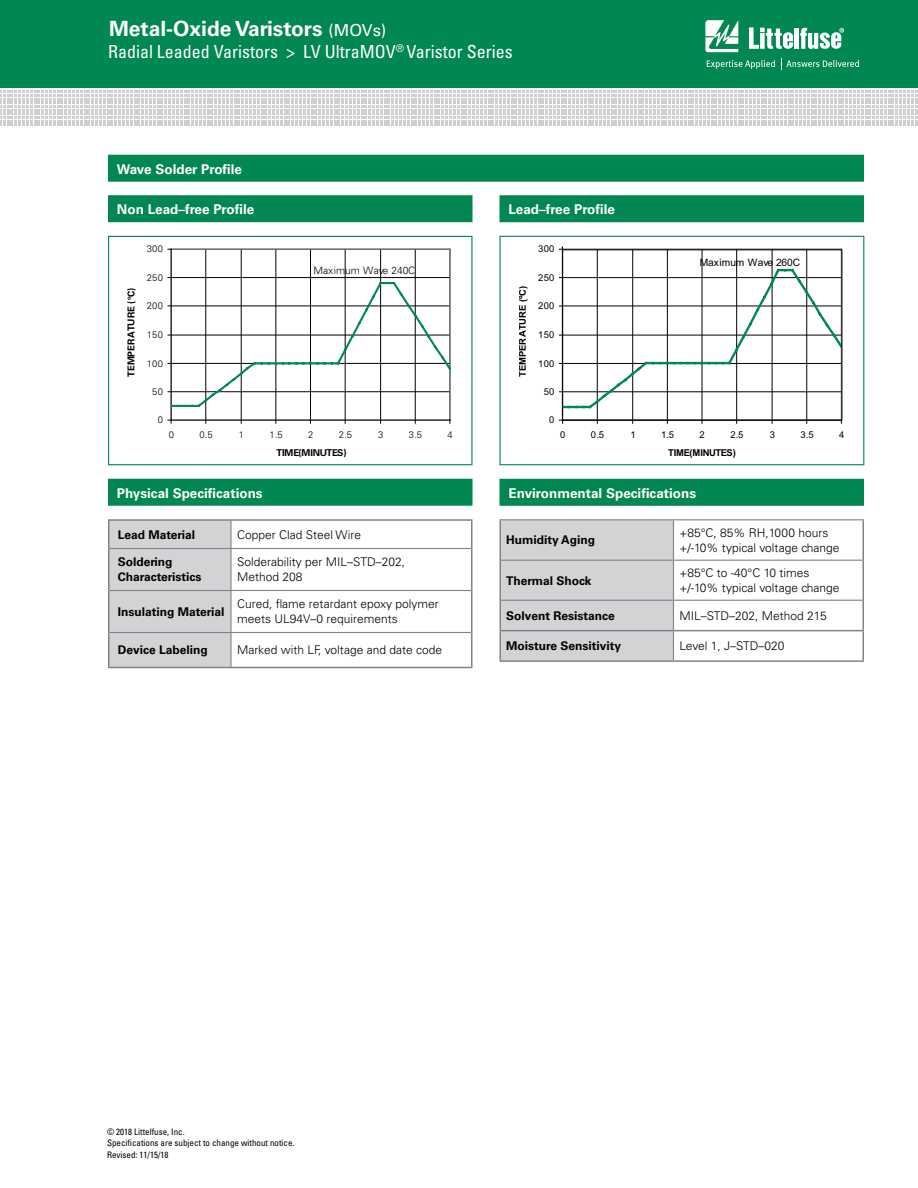
<style>
.page{position:relative;width:918px;height:1188px;background:#fff}
.page>*{position:absolute;margin:0;border:0;box-sizing:border-box;transform-origin:0 0}
.t1{font:700 21px "Univers LT Std";color:#fff}
.t2{font:condensed 18px "Univers LT Std";color:#fff}
.t3{font:700 13.5px "Univers LT Std";color:#fff}
.t4{font:300 12px/15px "Univers LT Std";color:#000}
.t5{font:700 12px/15px "Univers LT Std";color:#000}
.t6{font:300 10.2px "Univers LT Std";letter-spacing:-.01em;color:#010101}
.t7{font:10.2px "Arial";letter-spacing:-.01em;color:#010101}
.t8{font:300 9.45px "Univers LT Std";letter-spacing:.025em;color:#010101}
.t9{font:9.45px "Arial";letter-spacing:.025em;color:#010101}
.t10{font:700 9.45px "Univers LT Std";letter-spacing:-.015em;color:#010101}
.t11{font:700 9.45px "Arial";letter-spacing:-.015em;color:#010101}
.t12{font:condensed 9px/10.8px "Univers LT Std";color:#000}
.s1{font-weight:400;font-size:16.5px}
</style>
<div class="page">
<div style="left:0;top:0;width:918px;height:88px;background:#008752"></div>
<svg style="left:0;top:91px;width:917px;height:35px"></svg>
<svg style="left:705px;top:20px;width:33px;height:32px"></svg>
<hr style="left:795px;top:28px;width:4px;height:21px;background:#fff">
<svg style="left:800px;top:28px;width:44px;height:21px"></svg>
<svg style="left:749px;top:27px;width:44px;height:22px"></svg>
<svg style="left:707px;top:60px;width:68px;height:9px"></svg>
<svg style="left:781px;top:58px;width:78px;height:12px"></svg>
<hr style="left:500px;top:519px;width:173px;height:1px;background:#808285">
<hr style="left:673px;top:519px;width:191px;height:1px;background:#808285">
<hr style="left:673px;top:560px;width:190px;height:1px;background:#808285">
<hr style="left:673px;top:600px;width:190px;height:1px;background:#808285">
<hr style="left:862px;top:520px;width:2px;height:40px;background:#808285">
<hr style="left:862px;top:560px;width:2px;height:40px;background:#808285">
<hr style="left:862px;top:600px;width:2px;height:30px;background:#808285">
<svg style="left:500px;top:520px;width:174px;height:140px;background:#cccecf"></svg>
<hr style="left:673px;top:630px;width:191px;height:1px;background:#808285">
<hr style="left:862px;top:631px;width:2px;height:29px;background:#808285">
<hr style="left:500px;top:660px;width:173px;height:2px;background:#808285">
<hr style="left:673px;top:660px;width:191px;height:2px;background:#808285">
<div style="left:110px;top:521px;width:120px;height:146px;background:#d1d3d4"></div>
<hr style="left:108px;top:519px;width:123px;height:2px;background:#808285">
<hr style="left:108px;top:521px;width:2px;height:28px;background:#808285">
<hr style="left:231px;top:519px;width:242px;height:2px;background:#808285">
<svg style="left:471px;top:521px;width:1px;height:28px"></svg>
<hr style="left:108px;top:549px;width:2px;height:42px;background:#808285">
<hr style="left:471px;top:549px;width:1px;height:42px;background:#808285">
<hr style="left:108px;top:591px;width:2px;height:42px;background:#808285">
<hr style="left:471px;top:591px;width:1px;height:42px;background:#808285">
<hr style="left:108px;top:633px;width:2px;height:34px;background:#808285">
<hr style="left:471px;top:633px;width:1px;height:34px;background:#808285">
<hr style="left:108px;top:667px;width:123px;height:1px;background:#808285">
<hr style="left:231px;top:667px;width:242px;height:1px;background:#808285">
<hr style="left:230px;top:521px;width:2px;height:27px;background:#808285">
<hr style="left:110px;top:548px;width:121px;height:1px;background:#808285">
<hr style="left:231px;top:548px;width:240px;height:1px;background:#808285">
<hr style="left:230px;top:549px;width:2px;height:41px;background:#808285">
<hr style="left:110px;top:590px;width:121px;height:1px;background:#808285">
<hr style="left:231px;top:590px;width:240px;height:1px;background:#808285">
<hr style="left:230px;top:591px;width:2px;height:41px;background:#808285">
<hr style="left:110px;top:632px;width:121px;height:1px;background:#808285">
<hr style="left:231px;top:632px;width:240px;height:1px;background:#808285">
<hr style="left:230px;top:633px;width:2px;height:34px;background:#808285">
<div style="left:108px;top:479px;width:364px;height:27px;background:#008752"></div>
<div style="left:500px;top:479px;width:364px;height:27px;background:#008752"></div>
<div style="left:108px;top:155px;width:756px;height:27px;background:#008752"></div>
<hr style="left:206px;top:249px;width:1px;height:171px;background:#010101">
<hr style="left:241px;top:249px;width:1px;height:171px;background:#010101">
<hr style="left:276px;top:249px;width:1px;height:171px;background:#010101">
<hr style="left:310px;top:249px;width:1px;height:171px;background:#010101">
<hr style="left:345px;top:249px;width:1px;height:171px;background:#010101">
<hr style="left:380px;top:249px;width:1px;height:171px;background:#010101">
<hr style="left:415px;top:249px;width:1px;height:171px;background:#010101">
<hr style="left:171px;top:249px;width:279px;height:1px;background:#818181">
<hr style="left:450px;top:249px;width:1px;height:171px;background:#818181">
<hr style="left:171px;top:249px;width:1px;height:171px;background:#010101">
<hr style="left:171px;top:420px;width:279px;height:1px;background:#010101">
<svg style="left:168px;top:277px;width:283px;height:132px"></svg>
<div style="left:108px;top:236px;width:364px;height:229px;border:1px solid #008752"></div>
<div style="left:500px;top:195px;width:364px;height:27px;background:#008752"></div>
<svg style="left:562px;top:246px;width:280px;height:175px"></svg>
<div style="left:500px;top:236px;width:364px;height:229px;border:1px solid #008752"></div>
<div style="left:108px;top:195px;width:364px;height:27px;background:#008752"></div>
<h1 class="t1" style="left:109px;top:16px;width:279px">Metal-Oxide Varistors <span class="s1">(MOVs)</span></h1>
<h2 class="t2" style="left:108px;top:41px;width:406px">Radial Leaded Varistors &gt; LV UltraMOV<sup>®</sup> Varistor Series</h2>
<p class="t3" style="left:117px;top:161px;width:127px">Wave Solder Profile</p>
<p class="t3" style="left:117px;top:202px;width:139px">Non Lead–free Profile</p>
<p class="t3" style="left:508px;top:202px;width:108px">Lead–free Profile</p>
<p class="t8" style="left:147px;top:243px;width:18px">300</p>
<p class="t9" style="left:538px;top:243px;width:18px">300</p>
<p class="t8" style="left:147px;top:272px;width:18px">250</p>
<p class="t6" style="left:313px;top:265px;width:103px">Maximum Wave 240C</p>
<p class="t9" style="left:538px;top:271px;width:18px">250</p>
<p class="t7" style="left:700px;top:256px;width:102px">Maximum Wave 260C</p>
<p class="t10" style="left:126px;top:377px;width:91px;rotate:-90deg">TEMPERATURE (ºC)</p>
<p class="t8" style="left:147px;top:300px;width:18px">200</p>
<p class="t8" style="left:147px;top:329px;width:18px">150</p>
<p class="t8" style="left:147px;top:358px;width:18px">100</p>
<p class="t11" style="left:516px;top:377px;width:93px;rotate:-90deg">TEMPERATURE (ºC)</p>
<p class="t9" style="left:538px;top:300px;width:18px">200</p>
<p class="t9" style="left:538px;top:329px;width:18px">150</p>
<p class="t9" style="left:538px;top:357px;width:18px">100</p>
<p class="t8" style="left:152px;top:386px;width:12px">50</p>
<p class="t9" style="left:544px;top:385px;width:12px">50</p>
<p class="t8" style="left:158px;top:414px;width:7px">0</p>
<p class="t9" style="left:549px;top:414px;width:7px">0</p>
<p class="t8" style="left:169px;top:429px;width:7px">0</p>
<p class="t8" style="left:199px;top:429px;width:15px">0.5</p>
<p class="t8" style="left:239px;top:429px;width:7px">1</p>
<p class="t8" style="left:270px;top:429px;width:15px">1.5</p>
<p class="t8" style="left:308px;top:429px;width:7px">2</p>
<p class="t8" style="left:339px;top:429px;width:15px">2.5</p>
<p class="t8" style="left:378px;top:429px;width:7px">3</p>
<p class="t8" style="left:409px;top:429px;width:15px">3.5</p>
<p class="t8" style="left:448px;top:429px;width:7px">4</p>
<p class="t10" style="left:277px;top:447px;width:71px">TIME(MINUTES)</p>
<p class="t9" style="left:560px;top:429px;width:7px">0</p>
<p class="t9" style="left:591px;top:429px;width:15px">0.5</p>
<p class="t9" style="left:630px;top:429px;width:7px">1</p>
<p class="t9" style="left:661px;top:429px;width:15px">1.5</p>
<p class="t9" style="left:700px;top:429px;width:7px">2</p>
<p class="t9" style="left:730px;top:429px;width:15px">2.5</p>
<p class="t9" style="left:770px;top:429px;width:7px">3</p>
<p class="t9" style="left:800px;top:429px;width:15px">3.5</p>
<p class="t9" style="left:839px;top:429px;width:7px">4</p>
<p class="t11" style="left:668px;top:446px;width:69px">TIME(MINUTES)</p>
<p class="t3" style="left:117px;top:485px;width:147px">Physical Specifications</p>
<p class="t3" style="left:508px;top:485px;width:189px">Environmental Specifications</p>
<p class="t5" style="left:118px;top:527px;width:79px">Lead Material</p>
<p class="t4" style="left:237px;top:527px;width:126px">Copper Clad Steel Wire</p>
<p class="t5" style="left:118px;top:555px;width:85px">Soldering<br>Characteristics</p>
<p class="t4" style="left:237px;top:555px;width:170px">Solderability per MIL–STD–202,<br>Method 208</p>
<p class="t5" style="left:118px;top:604px;width:108px">Insulating Material</p>
<p class="t4" style="left:237px;top:597px;width:203px">Cured, flame retardant epoxy polymer meets UL94V–0 requirements</p>
<p class="t5" style="left:118px;top:643px;width:92px">Device Labeling</p>
<p class="t4" style="left:237px;top:643px;width:207px">Marked with LF, voltage and date code</p>
<p class="t5" style="left:506px;top:533px;width:90px">Humidity Aging</p>
<p class="t4" style="left:679px;top:525px;width:162px">+85°C, 85% RH,1000 hours +/-10% typical voltage change</p>
<p class="t5" style="left:506px;top:573px;width:87px">Thermal Shock</p>
<p class="t4" style="left:679px;top:565px;width:162px">+85°C to -40°C 10 times +/-10% typical voltage change</p>
<p class="t5" style="left:506px;top:608px;width:110px">Solvent Resistance</p>
<p class="t4" style="left:679px;top:608px;width:149px">MIL–STD–202, Method 215</p>
<p class="t5" style="left:506px;top:639px;width:116px">Moisture Sensitivity</p>
<p class="t4" style="left:679px;top:638px;width:107px">Level 1, J–STD–020</p>
<p class="t12" style="left:107px;top:1126px;width:189px">© 2018 Littelfuse, Inc.<br>Specifications are subject to change without notice.</p>
<p class="t12" style="left:107px;top:1149px;width:63px">Revised: 11/15/18</p>
</div>
